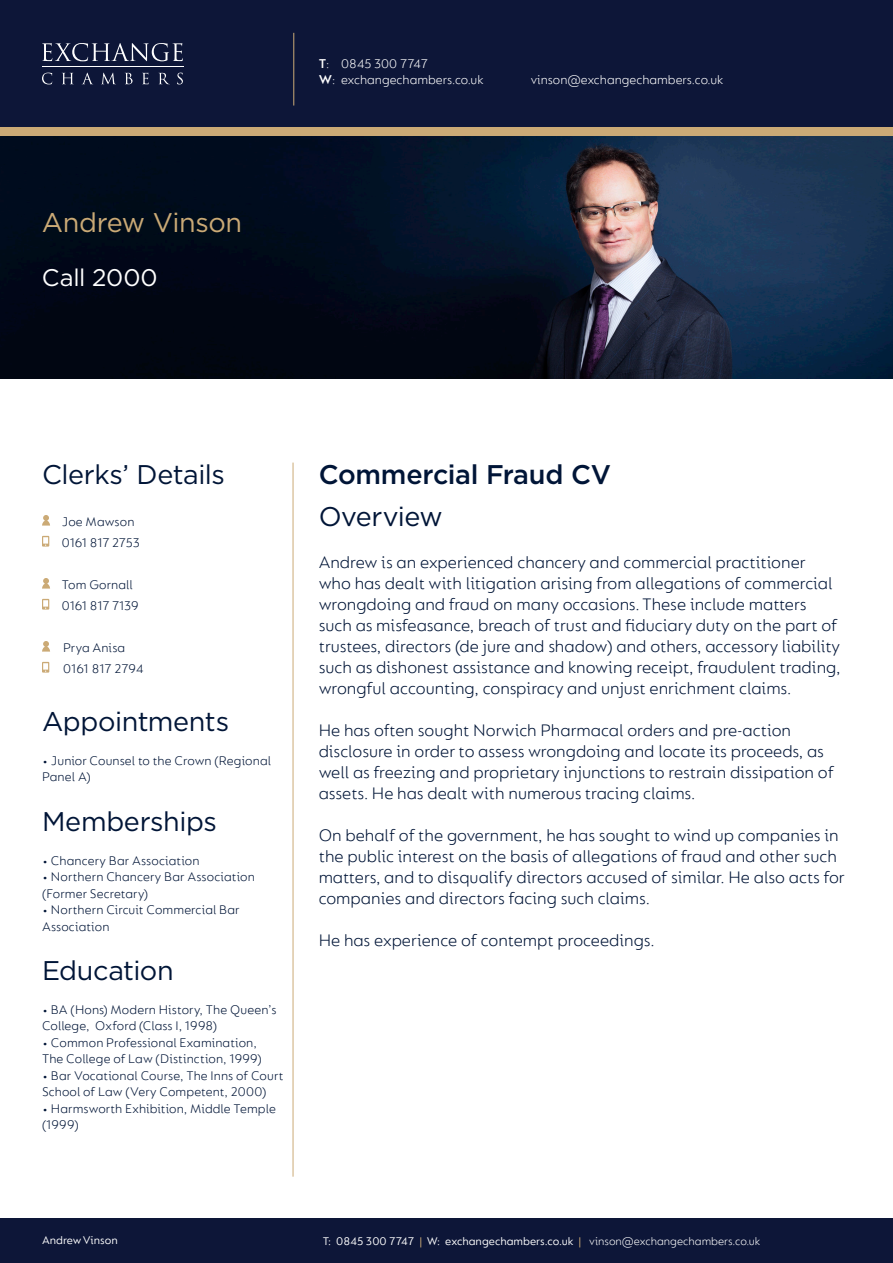
<style>
.page{position:relative;width:893px;height:1263px;background:#fff}
.page>*{position:absolute;margin:0;border:0;box-sizing:border-box;transform-origin:0 0}
.t1{font:27px "Gotham";letter-spacing:-.015em;color:#001537}
.t2{font:500 27px "Gotham";letter-spacing:-.01em;color:#001537}
.t3{font:27px "Gotham";letter-spacing:-.015em;color:#cbaa76}
.t4{font:24px "Gotham";letter-spacing:-.005em;color:#fff}
.t5{font:300 18px/21px "FS Lucas";color:#001537}
.t6{font:300 13.5px/21px "FS Lucas";letter-spacing:.005em;color:#001537}
.t7{font:300 13.5px/16.2px "FS Lucas";color:#fff}
.t8{font:12px "FS Lucas";color:#fff}
.s1{font-weight:600}
.s2{color:#cbaa76}
.s3{font-weight:300}
</style>
<div class="page">
<div style="left:0;top:64px;width:893px;height:72px;background:#cbaa76"></div>
<div style="left:0;top:0;width:893px;height:127px;background:#0d1638"></div>
<div style="left:0;top:1219px;width:893px;height:44px;background:#0d1638"></div>
<hr style="left:42px;top:67px;width:142px;height:1px;background:#fff">
<svg style="left:42px;top:43px;width:141px;height:18px"></svg>
<svg style="left:42px;top:73px;width:10px;height:11px"></svg>
<svg style="left:62px;top:73px;width:11px;height:11px"></svg>
<svg style="left:82px;top:73px;width:11px;height:11px"></svg>
<svg style="left:102px;top:73px;width:13px;height:11px"></svg>
<svg style="left:125px;top:73px;width:8px;height:11px"></svg>
<svg style="left:142px;top:73px;width:7px;height:11px"></svg>
<svg style="left:159px;top:73px;width:10px;height:11px"></svg>
<svg style="left:177px;top:73px;width:6px;height:11px"></svg>
<hr style="left:293px;top:33px;width:1px;height:73px;background:#cbaa76">
<hr style="left:293px;top:463px;width:1px;height:714px;background:#cbaa76">
<img style="left:0;top:136px;width:893px;height:242px">
<svg style="left:42px;top:536px;width:7px;height:11px"></svg>
<svg style="left:42px;top:599px;width:7px;height:11px"></svg>
<svg style="left:42px;top:515px;width:8px;height:11px"></svg>
<svg style="left:42px;top:578px;width:8px;height:11px"></svg>
<svg style="left:42px;top:662px;width:7px;height:11px"></svg>
<svg style="left:42px;top:641px;width:8px;height:11px"></svg>
<p class="t3" style="left:42px;top:205px;width:202px">Andrew Vinson</p>
<p class="t4" style="left:42px;top:262px;width:117px">Call 2000</p>
<p class="t7" style="left:319px;top:55px;width:166px"><span class="s1">T</span>: 0845 300 7747<br><span class="s1">W</span>: exchangechambers.co.uk</p>
<p class="t7" style="left:531px;top:71px;width:194px">vinson@exchangechambers.co.uk</p>
<p class="t1" style="left:42px;top:457px;width:184px">Clerks’ Details</p>
<p class="t6" style="left:62px;top:510px;width:79px">Joe Mawson<br>0161 817 2753</p>
<p class="t6" style="left:62px;top:573px;width:78px">Tom Gornall<br>0161 817 7139</p>
<p class="t6" style="left:63px;top:636px;width:64px">Prya Anisa</p>
<p class="t6" style="left:63px;top:657px;width:82px">0161 817 2794</p>
<p class="t1" style="left:42px;top:704px;width:189px">Appointments</p>
<p class="t6" style="left:42px;top:752px;width:231px;line-height:16.5px">• Junior Counsel to the Crown (Regional<br>Panel A)</p>
<p class="t1" style="left:42px;top:804px;width:176px">Memberships</p>
<p class="t6" style="left:42px;top:849px;width:159px">• Chancery Bar Association</p>
<p class="t6" style="left:42px;top:866px;width:214px">• Northern Chancery Bar Association</p>
<p class="t6" style="left:42px;top:882px;width:108px">(Former Secretary)</p>
<p class="t6" style="left:42px;top:899px;width:199px">• Northern Circuit Commercial Bar</p>
<p class="t6" style="left:42px;top:915px;width:69px">Association</p>
<p class="t1" style="left:42px;top:953px;width:133px">Education</p>
<p class="t6" style="left:42px;top:998px;width:236px">• BA (Hons) Modern History, The Queen’s</p>
<p class="t6" style="left:42px;top:1015px;width:177px">College, Oxford (Class I, 1998)</p>
<p class="t6" style="left:42px;top:1031px;width:216px">• Common Professional Examination,</p>
<p class="t6" style="left:42px;top:1048px;width:221px">The College of Law (Distinction, 1999)</p>
<p class="t6" style="left:42px;top:1064px;width:243px">• Bar Vocational Course, The Inns of Court</p>
<p class="t6" style="left:42px;top:1081px;width:226px">School of Law (Very Competent, 2000)</p>
<p class="t6" style="left:42px;top:1097px;width:235px">• Harmsworth Exhibition, Middle Temple</p>
<p class="t6" style="left:42px;top:1114px;width:38px">(1999)</p>
<p class="t2" style="left:319px;top:456px;width:294px">Commercial Fraud CV</p>
<p class="t1" style="left:319px;top:499px;width:126px">Overview</p>
<p class="t5" style="left:319px;top:551px;width:523px">Andrew is an experienced chancery and commercial practitioner who has dealt with litigation arising from allegations of commercial wrongdoing and fraud on many occasions. These include matters such as misfeasance, breach of trust and fiduciary duty on the part of trustees, directors (de jure and shadow) and others, accessory liability such as dishonest assistance and knowing receipt, fraudulent trading, wrongful accounting, conspiracy and unjust enrichment claims.</p>
<p class="t5" style="left:319px;top:719px;width:517px">He has often sought Norwich Pharmacal orders and pre-action disclosure in order to assess wrongdoing and locate its proceeds, as well as freezing and proprietary injunctions to restrain dissipation of assets. He has dealt with numerous tracing claims.</p>
<p class="t5" style="left:319px;top:824px;width:527px">On behalf of the government, he has sought to wind up companies in the public interest on the basis of allegations of fraud and other such matters, and to disqualify directors accused of similar. He also acts for companies and directors facing such claims.</p>
<p class="t5" style="left:319px;top:929px;width:338px">He has experience of contempt proceedings.</p>
<p class="t8" style="left:42px;top:1233px;width:77px">Andrew Vinson</p>
<p class="t8" style="left:323px;top:1235px;width:439px">T: 0845 300 7747 <span class="s2">|</span> W: exchangechambers.co.uk <span class="s2">|</span> <span class="s3">vinson@exchangechambers.co.uk</span></p>
</div>
